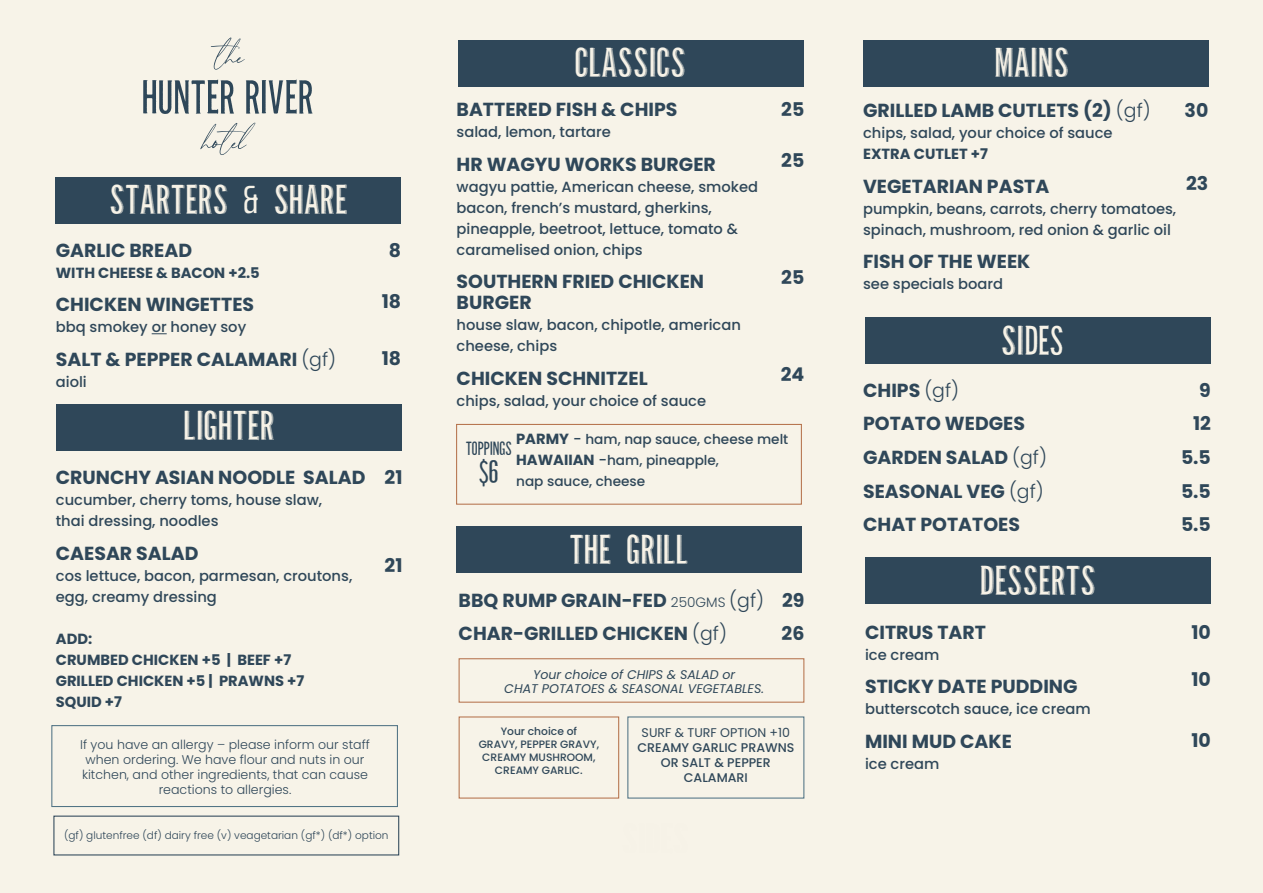
<style>
.page{position:relative;width:1263px;height:893px;background:#f7f3e8}
.page>*{position:absolute;margin:0;border:0;box-sizing:border-box;transform-origin:0 0}
.t1{font:42.6px "Parlour Pro";color:#f6f2e7}
.t2{font:33px "Parlour Pro";color:#2f4759}
.t3{font:19.65px "Parlour Pro";color:#2f4759}
.t4{font:700 18.9px/33.6px "Poppins";color:#2f4759}
.t5{font:500 14.7px/21px "Poppins";color:#2f4759}
.t6{font:700 14.7px/21px "Poppins";color:#2f4759}
.t7{font:500 13.65px/21px "Poppins";color:#2f4759}
.t8{font:300 12.6px/15.1px "Poppins";color:#2f4759;text-align:center}
.t9{font:italic 12.6px/14.7px "Poppins";color:#2f4759;text-align:center}
.t10{font:500 12.6px/15.1px "Poppins";color:#2f4759;text-align:center}
.t11{font:12.6px "Poppins";color:#2f4759}
.t12{font:500 10.65px/12.9px "Poppins";color:#2f4759;text-align:center}
.t13{font:300 10.5px "Poppins";color:#2f4759}
.s1{font-weight:300}
.s2{font-weight:700;font-size:14.7px}
.s3{font-size:14.7px}
.s4{font-weight:300;font-size:13.65px}
</style>
<div class="page">
<div style="left:456px;top:526px;width:346px;height:47px;background:#2f4759"></div>
<div style="left:458px;top:40px;width:346px;height:47px;background:#2f4759"></div>
<div style="left:55px;top:177px;width:346px;height:47px;background:#2f4759"></div>
<div style="left:456px;top:424px;width:346px;height:81px;border:1px solid #b6744e"></div>
<div style="left:865px;top:557px;width:346px;height:47px;background:#2f4759"></div>
<div style="left:865px;top:317px;width:346px;height:47px;background:#2f4759"></div>
<div style="left:863px;top:40px;width:346px;height:47px;background:#2f4759"></div>
<div style="left:459px;top:658px;width:345px;height:45px;border:1px solid #b6744e"></div>
<div style="left:459px;top:716px;width:160px;height:83px;border:1px solid #b6744e"></div>
<div style="left:627px;top:716px;width:177px;height:83px;border:1px solid #527485"></div>
<svg style="left:152px;top:333px;width:15px;height:1px"></svg>
<div style="left:51px;top:725px;width:347px;height:82px;border:1px solid #527485"></div>
<div style="left:56px;top:404px;width:346px;height:47px;background:#2f4759"></div>
<svg style="left:143px;top:79px;width:91px;height:35px"></svg>
<svg style="left:246px;top:79px;width:67px;height:35px"></svg>
<svg style="left:211px;top:38px;width:34px;height:32px"></svg>
<svg style="left:200px;top:123px;width:55px;height:32px"></svg>
<h1 class="t1" style="left:110px;top:182px;width:240px">STARTERS &amp; SHARE</h1>
<p class="t4" style="left:56px;top:233px;width:138px">GARLIC BREAD</p>
<p class="t6" style="left:56px;top:262px;width:205px">WITH CHEESE &amp; BACON +2.5</p>
<p class="t4" style="left:56px;top:288px;width:200px">CHICKEN WINGETTES</p>
<p class="t5" style="left:56px;top:317px;width:192px">bbq smokey or honey soy</p>
<p class="t4" style="left:56px;top:343px;width:282px">SALT &amp; PEPPER CALAMARI <span class="s1">(gf)</span></p>
<p class="t5" style="left:56px;top:371px;width:32px">aioli</p>
<h1 class="t1" style="left:183px;top:408px;width:93px">LIGHTER</h1>
<p class="t4" style="left:56px;top:461px;width:311px">CRUNCHY ASIAN NOODLE SALAD</p>
<p class="t5" style="left:56px;top:490px;width:268px">cucumber, cherry toms, house slaw, thai dressing, noodles</p>
<p class="t4" style="left:56px;top:536px;width:144px">CAESAR SALAD</p>
<p class="t5" style="left:56px;top:565px;width:298px">cos lettuce, bacon, parmesan, croutons, egg, creamy dressing</p>
<p class="t6" style="left:56px;top:628px;width:250px">ADD:<br>CRUMBED CHICKEN +5 | BEEF +7<br>GRILLED CHICKEN +5 | PRAWNS +7<br>SQUID +7</p>
<p class="t8" style="left:80px;top:737px;width:291px">If you have an allergy – please inform our staff when ordering. We have flour and nuts in our kitchen, and other ingredients, that can cause reactions to allergies.</p>
<p class="t4" style="left:389px;top:234px;width:14px">8</p>
<p class="t4" style="left:382px;top:284px;width:21px">18</p>
<p class="t4" style="left:382px;top:342px;width:21px">18</p>
<p class="t4" style="left:385px;top:461px;width:19px">21</p>
<p class="t4" style="left:385px;top:549px;width:19px">21</p>
<p class="t13" style="left:64px;top:829px;width:326px">(gf) glutenfree (df) dairy free (v) veagetarian (gf*) (df*) option</p>
<h1 class="t1" style="left:575px;top:45px;width:113px">CLASSICS</h1>
<p class="t4" style="left:457px;top:93px;width:222px">BATTERED FISH &amp; CHIPS</p>
<p class="t5" style="left:457px;top:122px;width:156px">salad, lemon, tartare</p>
<p class="t4" style="left:457px;top:147px;width:261px">HR WAGYU WORKS BURGER</p>
<p class="t5" style="left:457px;top:176px;width:303px">wagyu pattie, American cheese, smoked bacon, french’s mustard, gherkins, pineapple, beetroot, lettuce, tomato &amp; caramelised onion, chips</p>
<p class="t4" style="left:457px;top:271px;width:249px;line-height:21.3px">SOUTHERN FRIED CHICKEN<br>BURGER</p>
<p class="t5" style="left:457px;top:314px;width:286px">house slaw, bacon, chipotle, american cheese, chips</p>
<p class="t4" style="left:457px;top:361px;width:193px">CHICKEN SCHNITZEL</p>
<p class="t5" style="left:457px;top:390px;width:251px">chips, salad, your choice of sauce</p>
<p class="t4" style="left:781px;top:93px;width:25px">25</p>
<p class="t4" style="left:781px;top:144px;width:25px">25</p>
<p class="t4" style="left:781px;top:261px;width:25px">25</p>
<p class="t4" style="left:781px;top:357px;width:25px">24</p>
<p class="t7" style="left:516px;top:428px;width:274px"><span class="s2">PARMY</span> <span class="s3">-</span> ham, nap sauce, cheese melt<br><span class="s2">HAWAIIAN</span> <span class="s3">-</span>ham, pineapple,<br>nap sauce, cheese</p>
<h3 class="t3" style="left:466px;top:440px;width:48px">TOPPINGS</h3>
<h2 class="t2" style="left:479px;top:458px;width:22px">$6</h2>
<h1 class="t1" style="left:569px;top:532px;width:120px">THE GRILL</h1>
<p class="t4" style="left:459px;top:583px;width:307px">BBQ RUMP GRAIN-FED <span class="s4">250GMS</span> <span class="s1">(gf)<br></span>CHAR-GRILLED CHICKEN <span class="s1">(gf)</span></p>
<p class="t4" style="left:781px;top:583px;width:24px">29<br>26</p>
<p class="t9" style="left:504px;top:667px;width:261px">Your choice of CHIPS &amp; SALAD or<br>CHAT POTATOES &amp; SEASONAL VEGETABLES.</p>
<p class="t12" style="left:479px;top:725px;width:122px">Your choice of<br>GRAVY, PEPPER GRAVY,<br>CREAMY MUSHROOM,<br>CREAMY GARLIC.</p>
<p class="t11" style="left:642px;top:725px;width:150px">SURF &amp; TURF OPTION +10</p>
<p class="t10" style="left:637px;top:740px;width:159px">CREAMY GARLIC PRAWNS<br>OR SALT &amp; PEPPER<br>CALAMARI</p>
<h1 class="t1" style="left:994px;top:45px;width:76px">MAINS</h1>
<p class="t4" style="left:863px;top:94px;width:289px">GRILLED LAMB CUTLETS (2) <span class="s1">(gf)</span></p>
<p class="t5" style="left:863px;top:122px;width:251px">chips, salad, your choice of sauce</p>
<p class="t6" style="left:863px;top:143px;width:126px">EXTRA CUTLET +7</p>
<p class="t4" style="left:863px;top:169px;width:188px">VEGETARIAN PASTA</p>
<p class="t5" style="left:863px;top:198px;width:315px">pumpkin, beans, carrots, cherry tomatoes, spinach, mushroom, red onion &amp; garlic oil</p>
<p class="t4" style="left:863px;top:245px;width:169px">FISH OF THE WEEK</p>
<p class="t5" style="left:863px;top:274px;width:141px">see specials board</p>
<p class="t4" style="left:1184px;top:94px;width:25px">30</p>
<p class="t4" style="left:1186px;top:167px;width:24px">23</p>
<h1 class="t1" style="left:1001px;top:323px;width:64px">SIDES</h1>
<p class="t4" style="left:863px;top:373px;width:185px">CHIPS <span class="s1">(gf)<br></span>POTATO WEDGES<br>GARDEN SALAD <span class="s1">(gf)<br></span>SEASONAL VEG <span class="s1">(gf)<br></span>CHAT POTATOES</p>
<p class="t4" style="left:1181px;top:373px;width:31px;text-align:right">9<br>12<br>5.5<br>5.5<br>5.5</p>
<h1 class="t1" style="left:980px;top:563px;width:118px">DESSERTS</h1>
<p class="t4" style="left:865px;top:615px;width:123px">CITRUS TART</p>
<p class="t5" style="left:865px;top:644px;width:76px">ice cream</p>
<p class="t4" style="left:865px;top:670px;width:214px">STICKY DATE PUDDING</p>
<p class="t5" style="left:865px;top:699px;width:227px">butterscotch sauce, ice cream</p>
<p class="t4" style="left:865px;top:724px;width:148px">MINI MUD CAKE</p>
<p class="t5" style="left:865px;top:753px;width:76px">ice cream</p>
<p class="t4" style="left:1191px;top:615px;width:21px">10</p>
<p class="t4" style="left:1191px;top:663px;width:21px">10</p>
<p class="t4" style="left:1191px;top:724px;width:21px">10</p>
</div>
